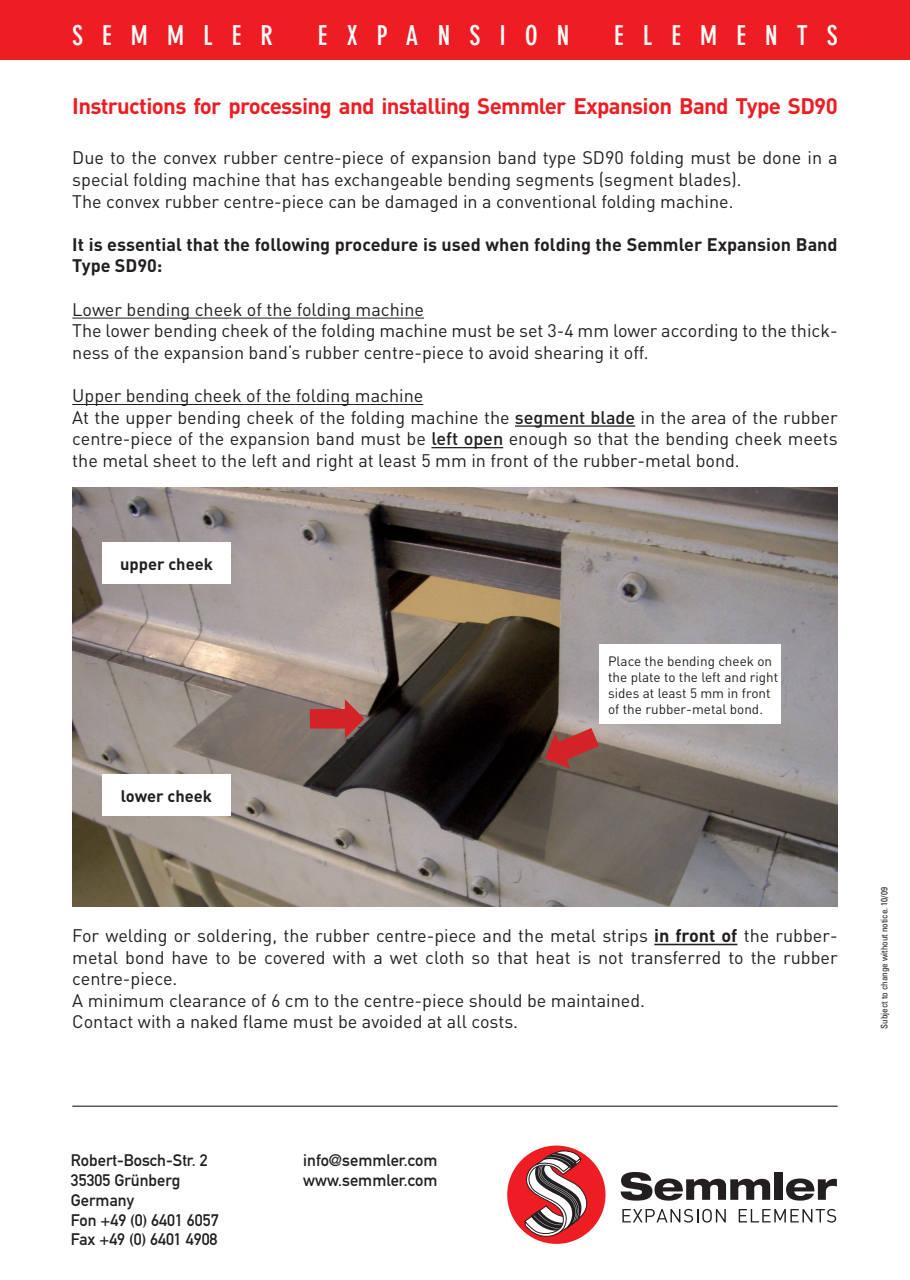
<style>
.page{position:relative;width:910px;height:1280px;background:#fff}
.page>*{position:absolute;margin:0;border:0;box-sizing:border-box;transform-origin:0 0}
.t1{font:700 condensed 27px "DIN Neuzeit Grotesk";letter-spacing:.71em;color:#fff}
.t2{font:700 22.2px "FFDIN";letter-spacing:-.03em;color:#ee1d23}
.t3{font:18px/21.6px "FFDIN";color:#231f20}
.t4{font:700 18px/21.6px "FFDIN";color:#231f20}
.t5{font:16.5px/19.8px "DIN Mittelschrift";color:#231f20}
.t6{font:700 16.5px "FFDIN";color:#231f20}
.t7{font:13.5px/16.2px "FFDIN";color:#231f20}
.t8{font:condensed 9px "Univers";color:#231f20}
.s1{font-weight:500}
.s2{font-weight:700}
</style>
<div class="page">
<div style="left:0;top:0;width:910px;height:60px;background:#ee1d23"></div>
<hr style="left:72px;top:318px;width:352px;height:1px;background:#231f20">
<hr style="left:72px;top:404px;width:351px;height:1px;background:#231f20">
<hr style="left:515px;top:425px;width:120px;height:2px;background:#231f20">
<hr style="left:431px;top:447px;width:72px;height:1px;background:#231f20">
<hr style="left:654px;top:944px;width:83px;height:1px;background:#231f20">
<img style="left:72px;top:488px;width:766px;height:419px">
<div style="left:102px;top:543px;width:129px;height:41px;background:#fff"></div>
<div style="left:600px;top:645px;width:181px;height:79px;background:#fff"></div>
<div style="left:102px;top:775px;width:129px;height:41px;background:#fff"></div>
<svg style="left:310px;top:699px;width:54px;height:39px;background:#ae4e4d"></svg>
<hr style="left:72px;top:1106px;width:766px;height:1px;background:#231f20">
<div style="left:507px;top:1145px;width:98px;height:99px;background:#ee1d23;border-radius:50%"></div>
<svg style="left:525px;top:1149px;width:62px;height:89px"></svg>
<svg style="left:622px;top:1209px;width:104px;height:13px"></svg>
<svg style="left:739px;top:1209px;width:97px;height:13px"></svg>
<svg style="left:621px;top:1172px;width:149px;height:28px"></svg>
<div style="left:775px;top:1172px;width:8px;height:28px;background:#231f20"></div>
<svg style="left:786px;top:1178px;width:51px;height:22px"></svg>
<svg style="left:545px;top:728px;width:54px;height:41px;background:#a14642"></svg>
<h1 class="t1" style="left:72px;top:25px;width:203px">SEMMLER</h1>
<h1 class="t1" style="left:318px;top:25px;width:253px">EXPANSION</h1>
<h1 class="t1" style="left:614px;top:25px;width:225px">ELEMENTS</h1>
<p class="t2" style="left:72px;top:98px;width:767px">Instructions for processing and installing Semmler Expansion Band Type SD90</p>
<p class="t3" style="left:72px;top:149px;width:767px">Due to the convex rubber centre-piece of expansion band type SD90 folding must be done in a special folding machine that has exchangeable bending segments (segment blades).<br>The convex rubber centre-piece can be damaged in a conventional folding machine.</p>
<p class="t4" style="left:72px;top:235px;width:767px">It is essential that the following procedure is used when folding the Semmler Expansion Band<br>Type SD90:</p>
<p class="t3" style="left:72px;top:300px;width:767px">Lower bending cheek of the folding machine<br>The lower bending cheek of the folding machine must be set 3-4 mm lower according to the thick&shy;ness of the expansion band‘s rubber centre-piece to avoid shearing it off.</p>
<p class="t3" style="left:72px;top:387px;width:767px">Upper bending cheek of the folding machine<br>At the upper bending cheek of the folding machine the <span class="s1">segment blade</span> in the area of the rubber centre-piece of the expansion band must be <span class="s1">left open</span> enough so that the bending cheek meets the metal sheet to the left and right at least 5 mm in front of the rubber-metal bond.</p>
<p class="t6" style="left:120px;top:558px;width:94px">upper cheek</p>
<p class="t6" style="left:121px;top:790px;width:93px">lower cheek</p>
<p class="t7" style="left:608px;top:654px;width:172px">Place the bending cheek on the plate to the left and right sides at least 5 mm in front of the rubber-metal bond.</p>
<p class="t3" style="left:72px;top:927px;width:767px">For welding or soldering, the rubber centre-piece and the metal strips <span class="s2">in front of</span> the rubber&shy;metal bond have to be covered with a wet cloth so that heat is not transferred to the rubber centre-piece.<br>A minimum clearance of 6 cm to the centre-piece should be maintained.<br>Contact with a naked flame must be avoided at all costs.</p>
<p class="t8" style="left:881px;top:1029px;width:143px;rotate:-90deg">Subject to change without notice. 10/09</p>
<p class="t5" style="left:71px;top:1152px;width:149px">Robert-Bosch-Str. 2<br>35305 Grünberg<br>Germany<br>Fon +49 (0) 6401 6057<br>Fax +49 (0) 6401 4908</p>
<p class="t5" style="left:303px;top:1152px;width:136px">info@semmler.com www.semmler.com</p>
</div>
